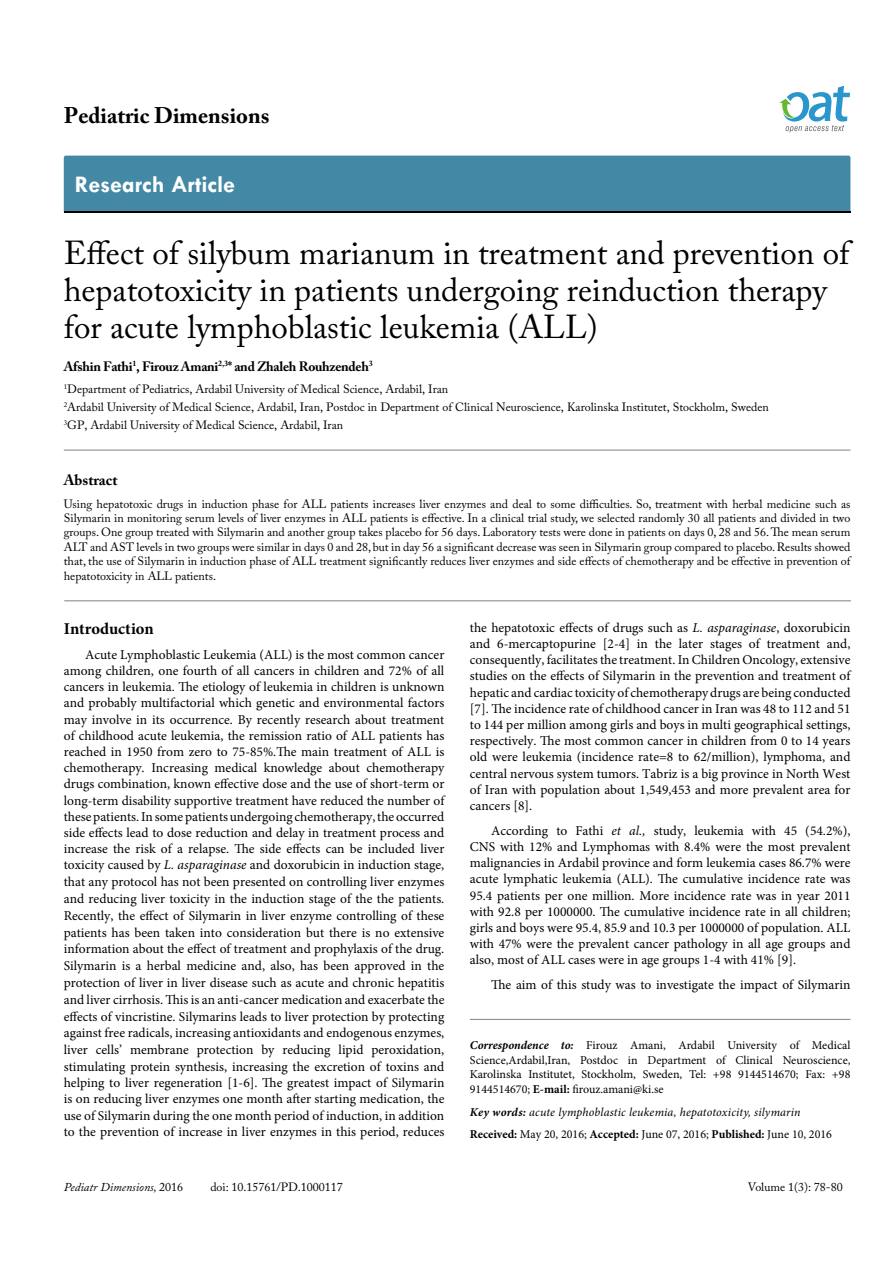
<style>
.page{position:relative;width:893px;height:1263px;background:#fff}
.page>*{position:absolute;margin:0;border:0;box-sizing:border-box;transform-origin:0 0}
.t1{font:33px/37.5px "Adobe Caslon Pro";color:#000}
.t2{font:700 24px "Tw Cen";color:#fff}
.t3{font:700 22.5px "Adobe Caslon Pro";color:#000}
.t4{font:700 16.5px "Minion Pro";letter-spacing:-.005em;color:#000}
.t5{font:700 15px "Adobe Caslon Pro";color:#000}
.t6{font:13.5px/16.5px "Minion Pro";color:#000;text-align:justify}
.t7{font:700 13.5px "Adobe Caslon Pro";letter-spacing:-.02em;color:#000}
.t8{font:12px/14.4px "Adobe Caslon Pro";color:#000}
.t9{font:12px/14.4px "Minion Pro";color:#000;text-align:justify}
.t10{font:italic 12px/23px "Minion Pro";letter-spacing:.015em;color:#000}
.t11{font:italic 12px "Adobe Caslon Pro";color:#000}
.s1{font-style:italic}
.s2{font-weight:700;font-style:italic}
.s3{font-weight:700}
.s4{font-weight:700;font-style:normal}
.s5{font-style:normal}
</style>
<div class="page">
<div style="left:64px;top:156px;width:786px;height:56px;background:#4389a5"></div>
<svg style="left:779px;top:86px;width:71px;height:47px"></svg>
<hr style="left:64px;top:450px;width:786px;height:1px;background:#808285">
<hr style="left:64px;top:601px;width:787px;height:1px;background:#808285">
<hr style="left:470px;top:1019px;width:380px;height:1px;background:#808285">
<h3 class="t3" style="left:64px;top:102px;width:207px">Pediatric Dimensions</h3>
<h2 class="t2" style="left:75px;top:170px;width:162px">Research Article</h2>
<h1 class="t1" style="left:64px;top:233px;width:787px">Effect of silybum marianum in treatment and prevention of hepatotoxicity in patients undergoing reinduction therapy for acute lymphoblastic leukemia (ALL)</h1>
<p class="t7" style="left:64px;top:358px;width:310px">Afshin Fathi<sup>1</sup>, Firouz Amani<sup>2,3</sup>* and Zhaleh Rouhzendeh<sup>3</sup></p>
<p class="t8" style="left:64px;top:380px;width:707px;line-height:18px"><sup>1</sup>Department of Pediatrics, Ardabil University of Medical Science, Ardabil, Iran<br><sup>2</sup>Ardabil University of Medical Science, Ardabil, Iran, Postdoc in Department of Clinical Neuroscience, Karolinska Institutet, Stockholm, Sweden<br><sup>3</sup>GP, Ardabil University of Medical Science, Ardabil, Iran</p>
<p class="t5" style="left:64px;top:471px;width:55px">Abstract</p>
<p class="t8" style="left:64px;top:496px;width:788px;text-align:justify">Using hepatotoxic drugs in induction phase for ALL patients increases liver enzymes and deal to some difficulties. So, treatment with herbal medicine such as Silymarin in monitoring serum levels of liver enzymes in ALL patients is effective. In a clinical trial study, we selected randomly 30 all patients and divided in two groups. One group treated with Silymarin and another group takes placebo for 56 days. Laboratory tests were done in patients on days 0, 28 and 56. The mean serum ALT and AST levels in two groups were similar in days 0 and 28, but in day 56 a significant decrease was seen in Silymarin group compared to placebo. Results showed that, the use of Silymarin in induction phase of ALL treatment significantly reduces liver enzymes and side effects of chemotherapy and be effective in prevention of hepatotoxicity in ALL patients.</p>
<p class="t4" style="left:64px;top:617px;width:91px">Introduction</p>
<p class="t6" style="left:64px;top:646px;width:382px;text-indent:21px">Acute Lymphoblastic Leukemia (ALL) is the most common cancer among children, one fourth of all cancers in children and 72% of all cancers in leukemia. The etiology of leukemia in children is unknown and probably multifactorial which genetic and environmental factors may involve in its occurrence. By recently research about treatment of childhood acute leukemia, the remission ratio of ALL patients has reached in 1950 from zero to 75-85%.The main treatment of ALL is chemotherapy. Increasing medical knowledge about chemotherapy drugs combination, known effective dose and the use of short-term or long-term disability supportive treatment have reduced the number of these patients. In some patients undergoing chemotherapy, the occurred side effects lead to dose reduction and delay in treatment process and increase the risk of a relapse. The side effects can be included liver toxicity caused by <span class="s1">L. asparaginase</span> and doxorubicin in induction stage, that any protocol has not been presented on controlling liver enzymes and reducing liver toxicity in the induction stage of the the patients.<br>Recently, the effect of Silymarin in liver enzyme controlling of these patients has been taken into consideration but there is no extensive information about the effect of treatment and prophylaxis of the drug.<br>Silymarin is a herbal medicine and, also, has been approved in the protection of liver in liver disease such as acute and chronic hepatitis and liver cirrhosis. This is an anti-cancer medication and exacerbate the effects of vincristine. Silymarins leads to liver protection by protecting against free radicals, increasing antioxidants and endogenous enzymes, liver cells’ membrane protection by reducing lipid peroxidation, stimulating protein synthesis, increasing the excretion of toxins and helping to liver regeneration [1-6]. The greatest impact of Silymarin is on reducing liver enzymes one month after starting medication, the use of Silymarin during the one month period of induction, in addition to the prevention of increase in liver enzymes in this period, reduces</p>
<p class="t6" style="left:470px;top:619px;width:382px">the hepatotoxic effects of drugs such as <span class="s1">L. asparaginase</span>, doxorubicin and 6-mercaptopurine [2-4] in the later stages of treatment and, consequently, facilitates the treatment. In Children Oncology, extensive studies on the effects of Silymarin in the prevention and treatment of hepatic and cardiac toxicity of chemotherapy drugs are being conducted [7]. The incidence rate of childhood cancer in Iran was 48 to 112 and 51 to 144 per million among girls and boys in multi geographical settings, respectively. The most common cancer in children from 0 to 14 years old were leukemia (incidence rate=8 to 62/million), lymphoma, and central nervous system tumors. Tabriz is a big province in North West of Iran with population about 1,549,453 and more prevalent area for cancers [8].</p>
<p class="t6" style="left:470px;top:822px;width:382px;text-indent:21px">According to Fathi <span class="s1">et al.,</span> study, leukemia with 45 (54.2%), CNS with 12% and Lymphomas with 8.4% were the most prevalent malignancies in Ardabil province and form leukemia cases 86.7% were acute lymphatic leukemia (ALL). The cumulative incidence rate was 95.4 patients per one million. More incidence rate was in year 2011 with 92.8 per 1000000. The cumulative incidence rate in all children; girls and boys were 95.4, 85.9 and 10.3 per 1000000 of population. ALL with 47% were the prevalent cancer pathology in all age groups and also, most of ALL cases were in age groups 1-4 with 41% [9].</p>
<p class="t6" style="left:491px;top:977px;width:361px">The aim of this study was to investigate the impact of Silymarin</p>
<p class="t9" style="left:470px;top:1038px;width:382px"><span class="s2">Correspondence to:</span> Firouz Amani, Ardabil University of Medical Science,Ardabil,Iran, Postdoc in Department of Clinical Neuroscience, Karolinska Institutet, Stockholm, Sweden, Tel: +98 9144514670; Fax: +98<br>9144514670; <span class="s3">E-mail:</span> firouz.amani@ki.se</p>
<p class="t10" style="left:470px;top:1100px;width:364px"><span class="s3">Key words:</span> acute lymphoblastic leukemia, hepatotoxicity, silymarin<br><span class="s4">Received:</span> <span class="s5">May 20, 2016;</span> <span class="s4">Accepted:</span> <span class="s5">June 07, 2016;</span> <span class="s4">Published:</span> <span class="s5">June 10, 2016</span></p>
<p class="t11" style="left:64px;top:1180px;width:121px">Pediatr Dimensions, <span class="s5">2016</span></p>
<p class="t8" style="left:210px;top:1180px;width:134px">doi: 10.15761/PD.1000117</p>
<p class="t8" style="left:748px;top:1180px;width:96px">Volume 1(3): 78-80</p>
</div>
